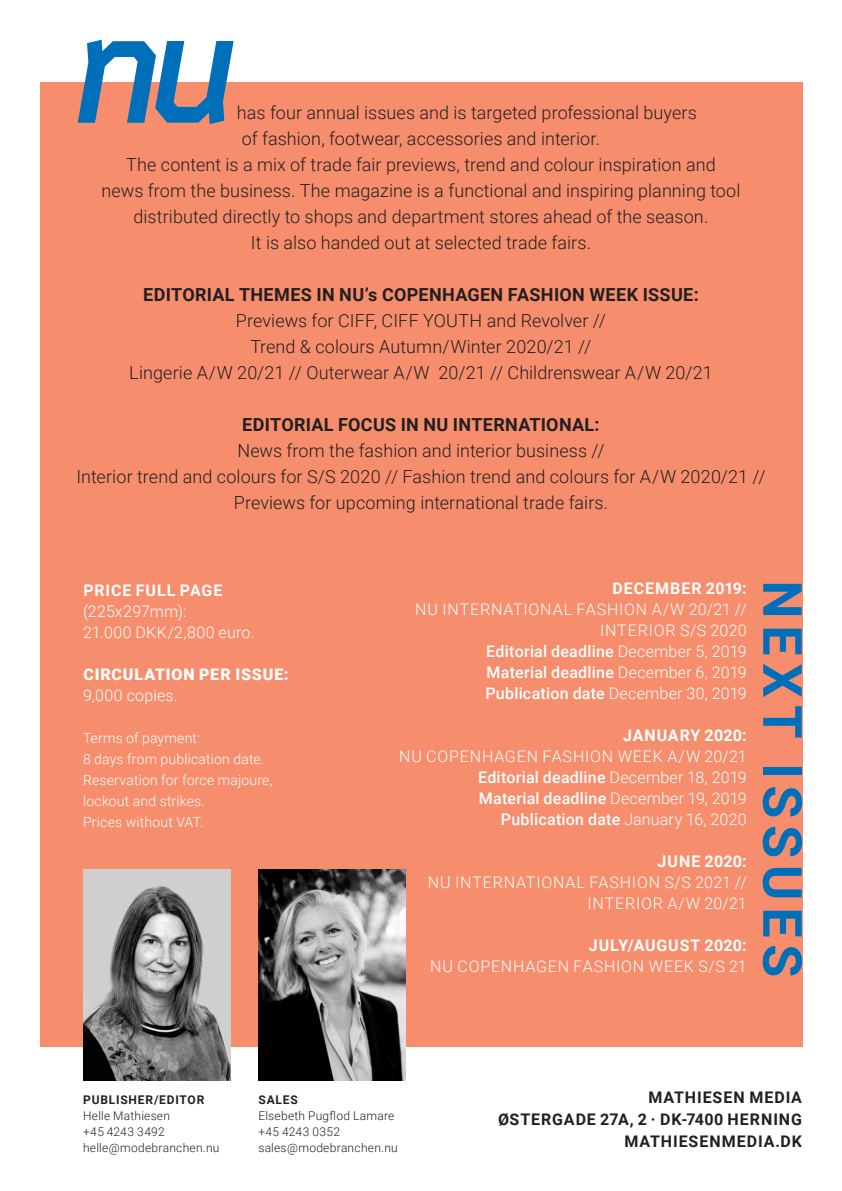
<style>
.page{position:relative;width:842px;height:1191px;background:#fff}
.page>*{position:absolute;margin:0;border:0;box-sizing:border-box;transform-origin:0 0}
.Brødtekst_UK{font:700 54px "Roboto";letter-spacing:.125em;color:#006fba}
.Brødtekst_UK-2{font:300 18px/26px "Roboto";letter-spacing:.005em;color:#231f20;text-align:center}
.Brødtekst_UK-3{font:700 18px "Roboto";letter-spacing:.02em;color:#231f20}
.Brødtekst_UK-4{font:500 16px "Roboto";letter-spacing:.015em;color:#fff}
.Brødtekst_UK-5{font:300 16px/21px "Roboto";letter-spacing:.05em;color:#fff;text-align:right}
.Brødtekst_UK-6{font:700 16px/22px "Roboto";letter-spacing:.055em;color:#231f20;text-align:right}
.Brødtekst_UK-7{font:700 16px "Roboto";letter-spacing:.055em;color:#fff}
.Brødtekst_UK-8{font:300 16px "Roboto";letter-spacing:.02em;color:#fff}
.Brødtekst_UK-9{font:900 16px "Roboto";letter-spacing:.055em;color:#fff}
.Brødtekst_UK-10{font:700 16px "Roboto";letter-spacing:.035em;color:#fff}
.Brødtekst_UK-11{font:300 16px "Roboto";letter-spacing:.005em;color:#fff}
.Brødtekst_UK-12{font:300 16px "Roboto";letter-spacing:.015em;color:#fff}
.Brødtekst_UK-13{font:300 14px "Roboto";letter-spacing:.015em;color:#fff}
.Brødtekst_UK-14{font:300 12px/16px "Roboto";letter-spacing:.02em;color:#231f20}
.Brødtekst_UK-15{font:700 12px "Roboto";letter-spacing:.065em;color:#231f20}
.s1{font-weight:300}
.s2{font-weight:700}
</style>
<div class="page">
<div style="left:40px;top:82px;width:762px;height:964px;background:#f68e6e"></div>
<img style="left:258px;top:869px;width:148px;height:211px">
<img style="left:83px;top:869px;width:148px;height:211px">
<svg style="left:78px;top:40px;width:156px;height:84px"></svg>
<p class="Brødtekst_UK-2" style="left:237px;top:99px;width:461px">has four annual issues and is targeted professional buyers</p>
<p class="Brødtekst_UK-2" style="left:242px;top:125px;width:360px">of fashion, footwear, accessories and interior.</p>
<p class="Brødtekst_UK-2" style="left:126px;top:151px;width:591px">The content is a mix of trade fair previews, trend and colour inspiration and</p>
<p class="Brødtekst_UK-2" style="left:102px;top:177px;width:640px">news from the business. The magazine is a functional and inspiring planning tool</p>
<p class="Brødtekst_UK-2" style="left:134px;top:203px;width:576px">distributed directly to shops and department stores ahead of the season.</p>
<p class="Brødtekst_UK-2" style="left:251px;top:229px;width:341px">It is also handed out at selected trade fairs.</p>
<p class="Brødtekst_UK-3" style="left:143px;top:282px;width:557px">EDITORIAL THEMES IN NU’s COPENHAGEN FASHION WEEK ISSUE:</p>
<p class="Brødtekst_UK-2" style="left:236px;top:307px;width:371px">Previews for CIFF, CIFF YOUTH and Revolver //</p>
<p class="Brødtekst_UK-2" style="left:251px;top:333px;width:342px">Trend &amp; colours Autumn/Winter 2020/21 //</p>
<p class="Brødtekst_UK-2" style="left:129px;top:359px;width:585px">Lingerie A/W 20/21 // Outerwear A/W 20/21 // Childrenswear A/W 20/21</p>
<p class="Brødtekst_UK-3" style="left:242px;top:412px;width:359px">EDITORIAL FOCUS IN NU INTERNATIONAL:</p>
<p class="Brødtekst_UK-2" style="left:237px;top:437px;width:369px">News from the fashion and interior business //</p>
<p class="Brødtekst_UK-2" style="left:76px;top:463px;width:691px">Interior trend and colours for S/S 2020 // Fashion trend and colours for A/W 2020/21 //<br>Previews for upcoming international trade fairs.</p>
<p class="Brødtekst_UK-7" style="left:83px;top:579px;width:141px">PRICE FULL PAGE</p>
<p class="Brødtekst_UK-11" style="left:83px;top:600px;width:105px">(225x297mm):</p>
<p class="Brødtekst_UK-8" style="left:83px;top:621px;width:173px">21.000 DKK/2,800 euro.</p>
<p class="Brødtekst_UK-9" style="left:83px;top:663px;width:207px">CIRCULATION PER ISSUE:</p>
<p class="Brødtekst_UK-12" style="left:83px;top:684px;width:96px">9,000 copies.</p>
<p class="Brødtekst_UK-13" style="left:83px;top:728px;width:119px">Terms of payment:</p>
<p class="Brødtekst_UK-13" style="left:83px;top:749px;width:183px">8 days from publication date.</p>
<p class="Brødtekst_UK-13" style="left:83px;top:770px;width:191px">Reservation for force majoure,</p>
<p class="Brødtekst_UK-13" style="left:83px;top:791px;width:123px">lockout and strikes.</p>
<p class="Brødtekst_UK-13" style="left:83px;top:812px;width:122px">Prices without VAT.</p>
<p class="Brødtekst_UK-7" style="left:613px;top:577px;width:136px">DECEMBER 2019:</p>
<p class="Brødtekst_UK-5" style="left:415px;top:598px;width:333px">NU INTERNATIONAL FASHION A/W 20/21 //<br>INTERIOR S/S 2020</p>
<p class="Brødtekst_UK-4" style="left:486px;top:640px;width:262px">Editorial deadline <span class="s1">December 5, 2019</span></p>
<p class="Brødtekst_UK-4" style="left:487px;top:661px;width:262px">Material deadline <span class="s1">December 6, 2019</span></p>
<p class="Brødtekst_UK-4" style="left:485px;top:682px;width:263px">Publication date <span class="s1">December 30, 2019</span></p>
<p class="Brødtekst_UK-10" style="left:623px;top:724px;width:125px">JANUARY 2020:</p>
<p class="Brødtekst_UK-5" style="left:399px;top:745px;width:349px">NU COPENHAGEN FASHION WEEK A/W 20/21</p>
<p class="Brødtekst_UK-4" style="left:478px;top:766px;width:270px">Editorial deadline <span class="s1">December 18, 2019</span></p>
<p class="Brødtekst_UK-4" style="left:479px;top:787px;width:269px">Material deadline <span class="s1">December 19, 2019</span></p>
<p class="Brødtekst_UK-4" style="left:501px;top:808px;width:247px">Publication date <span class="s1">January 16, 2020</span></p>
<p class="Brødtekst_UK-7" style="left:658px;top:850px;width:91px">JUNE 2020:</p>
<p class="Brødtekst_UK-5" style="left:428px;top:871px;width:320px">NU INTERNATIONAL FASHION S/S 2021 //<br>INTERIOR A/W 20/21</p>
<p class="Brødtekst_UK-7" style="left:589px;top:934px;width:159px">JULY/AUGUST 2020:</p>
<p class="Brødtekst_UK-5" style="left:430px;top:955px;width:318px">NU COPENHAGEN FASHION WEEK S/S 21</p>
<p class="Brødtekst_UK" style="left:820px;top:580px;width:398px;rotate:90deg">NEXT ISSUES</p>
<p class="Brødtekst_UK-14" style="left:83px;top:1091px;width:138px"><span class="s2">PUBLISHER/EDITOR<br></span>Helle Mathiesen<br>+45 4243 3492 helle@modebranchen.nu</p>
<p class="Brødtekst_UK-6" style="left:649px;top:1085px;width:155px">MATHIESEN MEDIA</p>
<p class="Brødtekst_UK-15" style="left:259px;top:1091px;width:41px">SALES</p>
<p class="Brødtekst_UK-14" style="left:258px;top:1107px;width:138px">Elsebeth Pugflod Lamare</p>
<p class="Brødtekst_UK-14" style="left:258px;top:1123px;width:141px">+45 4243 0352 sales@modebranchen.nu</p>
<p class="Brødtekst_UK-6" style="left:498px;top:1107px;width:305px">ØSTERGADE 27A, 2 · DK-7400 HERNING<br>MATHIESENMEDIA.DK</p>
</div>
